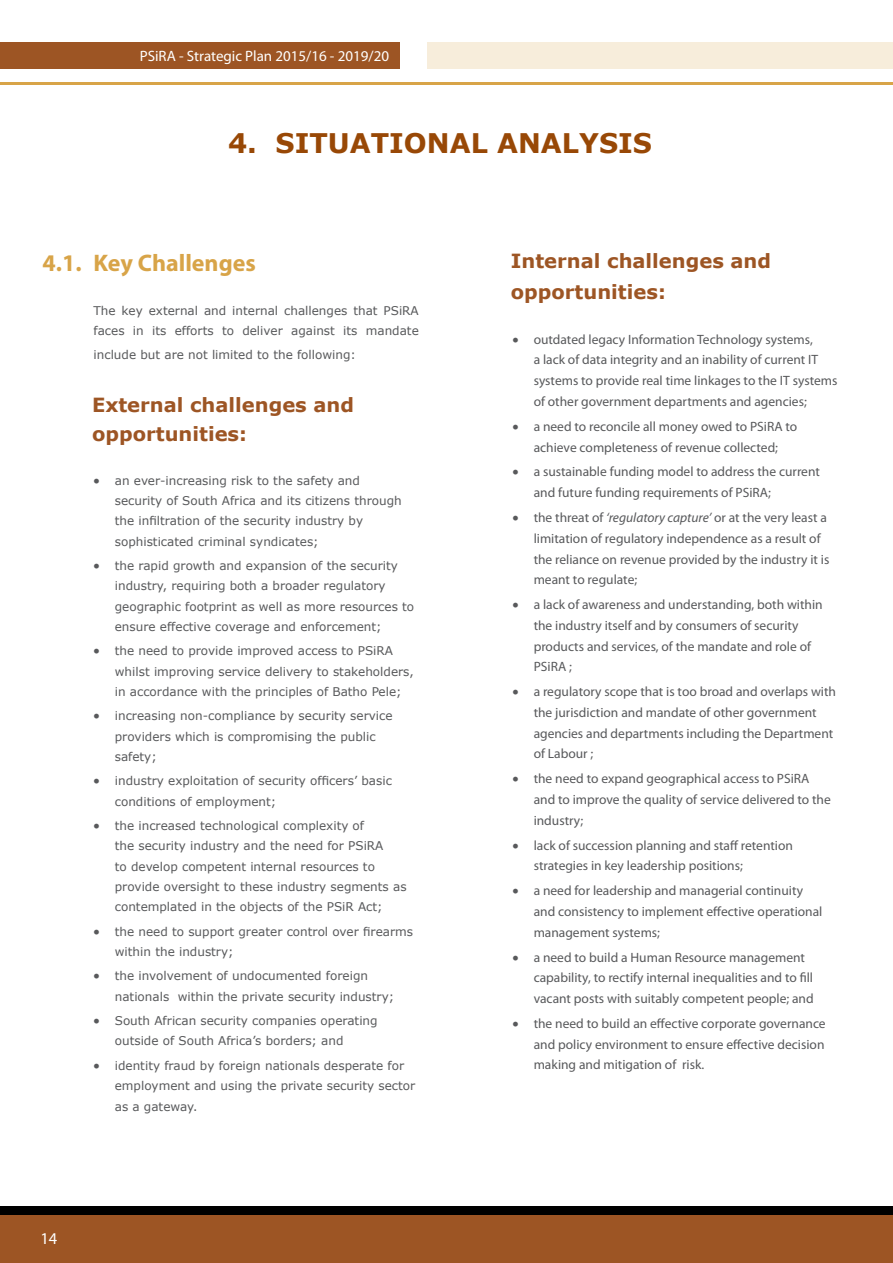
<style>
.page{position:relative;width:893px;height:1263px;background:#fff}
.page>*{position:absolute;margin:0;border:0;box-sizing:border-box;transform-origin:0 0}
.t1{font:700 27px "Verdana";color:#984806}
.t2{font:700 24px "Myriad Pro";color:#d8a448}
.t3{font:700 19.5px/29.2px "Verdana";color:#9d5524}
.t4{font:16.5px "Myriad Pro";color:#fff}
.t5{font:15px "Myriad Pro";color:#fff}
.t6{font:13.5px/20.7px "Myriad Pro";color:#58595b}
.t7{font:12px/20.2px "Verdana";color:#58595b}
.s1{font-style:italic}
</style>
<div class="page">
<div style="left:0;top:1213px;width:893px;height:50px;background:#9d5524"></div>
<div style="left:0;top:1206px;width:893px;height:9px;background:#000"></div>
<hr style="left:0;top:83px;width:893px;height:2px;background:#d8a448">
<div style="left:0;top:42px;width:400px;height:26px;background:#9d5524"></div>
<div style="left:427px;top:42px;width:466px;height:26px;background:#f7eddb"></div>
<p class="t5" style="left:140px;top:47px;width:251px">PSiRA - Strategic Plan 2015/16 - 2019/20</p>
<h1 class="t1" style="left:228px;top:126px;width:425px">4. SITUATIONAL ANALYSIS</h1>
<h2 class="t2" style="left:43px;top:247px;width:215px">4.1. Key Challenges</h2>
<p class="t7" style="left:94px;top:300px;width:327px">The key external and internal challenges that PSiRA faces in its efforts to deliver against its mandate</p>
<p class="t7" style="left:94px;top:344px;width:264px">include but are not limited to the following:</p>
<h3 class="t3" style="left:92px;top:389px;width:264px">External challenges and opportunities:</h3>
<p class="t7" style="left:115px;top:470px;width:288px;text-indent:-21px">• an ever-increasing risk to the safety and security of South Africa and its citizens through the infiltration of the security industry by sophisticated criminal syndicates;</p>
<p class="t7" style="left:115px;top:555px;width:301px;text-indent:-21px">• the rapid growth and expansion of the security industry, requiring both a broader regulatory geographic footprint as well as more resources to ensure effective coverage and enforcement;</p>
<p class="t7" style="left:115px;top:640px;width:301px;text-indent:-21px">• the need to provide improved access to PSiRA whilst improving service delivery to stakeholders, in accordance with the principles of Batho Pele;</p>
<p class="t7" style="left:115px;top:705px;width:279px;text-indent:-21px">• increasing non-compliance by security service providers which is compromising the public safety;</p>
<p class="t7" style="left:115px;top:770px;width:279px;text-indent:-21px">• industry exploitation of security officers’ basic conditions of employment;</p>
<p class="t7" style="left:115px;top:815px;width:293px;text-indent:-21px">• the increased technological complexity of<br>the security industry and the need for PSiRA<br>to develop competent internal resources to provide oversight to these industry segments as contemplated in the objects of the PSiR Act;</p>
<p class="t7" style="left:115px;top:921px;width:300px;text-indent:-21px">• the need to support greater control over firearms within the industry;</p>
<p class="t7" style="left:115px;top:965px;width:281px;text-indent:-21px">• the involvement of undocumented foreign nationals within the private security industry;</p>
<p class="t7" style="left:115px;top:1010px;width:264px;text-indent:-21px">• South African security companies operating outside of South Africa’s borders; and</p>
<p class="t7" style="left:115px;top:1055px;width:302px;text-indent:-21px">• identity fraud by foreign nationals desperate for employment and using the private security sector as a gateway.</p>
<p class="t4" style="left:40px;top:1229px;width:18px">14</p>
<h3 class="t3" style="left:511px;top:244px;width:262px;line-height:31.5px">Internal challenges and opportunities:</h3>
<p class="t6" style="left:534px;top:329px;width:305px;text-indent:-21px">• outdated legacy Information Technology systems,<br>a lack of data integrity and an inability of current IT systems to provide real time linkages to the IT systems of other government departments and agencies;</p>
<p class="t6" style="left:512px;top:416px;width:286px;text-align:center">• a need to reconcile all money owed to PSiRA to achieve completeness of revenue collected;</p>
<p class="t6" style="left:534px;top:461px;width:288px;text-indent:-21px">• a sustainable funding model to address the current and future funding requirements of PSiRA;</p>
<p class="t6" style="left:534px;top:507px;width:297px;text-indent:-21px">• the threat of <span class="s1">‘regulatory capture’</span> or at the very least a limitation of regulatory independence as a result of the reliance on revenue provided by the industry it is meant to regulate;</p>
<p class="t6" style="left:534px;top:594px;width:291px;text-indent:-21px">• a lack of awareness and understanding, both within the industry itself and by consumers of security products and services, of the mandate and role of PSiRA ;</p>
<p class="t6" style="left:534px;top:681px;width:304px;text-indent:-21px">• a regulatory scope that is too broad and overlaps with the jurisdiction and mandate of other government agencies and departments including the Department of Labour ;</p>
<p class="t6" style="left:534px;top:768px;width:299px;text-indent:-21px">• the need to expand geographical access to PSiRA and to improve the quality of service delivered to the industry;</p>
<p class="t6" style="left:534px;top:834px;width:261px;text-indent:-21px">• lack of succession planning and staff retention strategies in key leadership positions;</p>
<p class="t6" style="left:534px;top:880px;width:290px;text-indent:-21px">• a need for leadership and managerial continuity and consistency to implement effective operational management systems;</p>
<p class="t6" style="left:534px;top:946px;width:282px;text-indent:-21px">• a need to build a Human Resource management capability, to rectify internal inequalities and to fill vacant posts with suitably competent people; and</p>
<p class="t6" style="left:534px;top:1013px;width:294px;text-align:justify;text-indent:-21px">• the need to build an effective corporate governance and policy environment to ensure effective decision making and mitigation of risk.</p>
</div>
